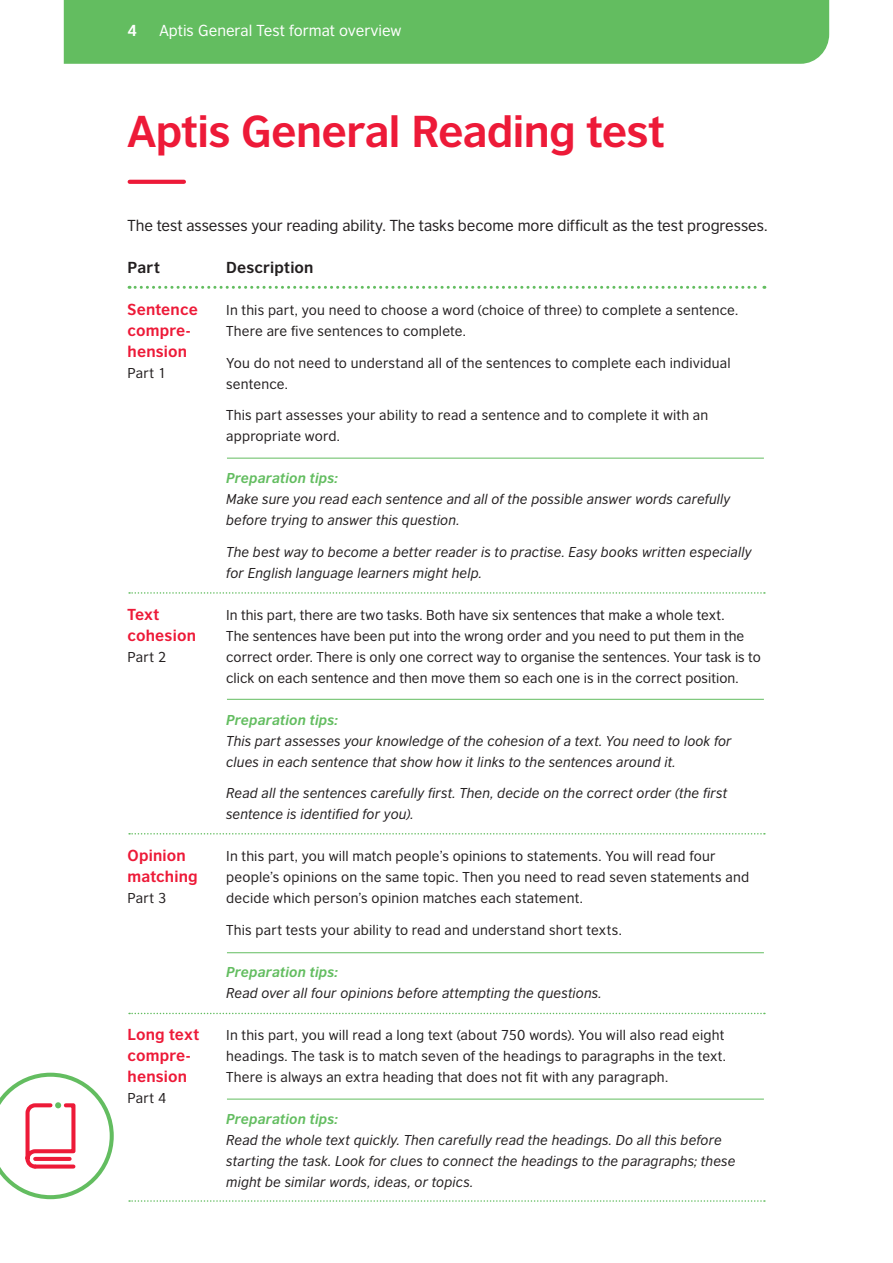
<style>
.page{position:relative;width:893px;height:1263px;background:#fff}
.page>*{position:absolute;margin:0;border:0;box-sizing:border-box;transform-origin:0 0}
.t1{font:700 42px "British Council Sans";letter-spacing:-.015em;color:#ed1a38}
.t2{font:15px "British Council Sans";letter-spacing:-.005em;color:#231f20}
.t3{font:700 15px/21px "British Council Sans";letter-spacing:.01em;color:#ed1a38}
.t4{font:15px "British Council Sans";color:#fff}
.t5{font:700 15px "British Council Sans";letter-spacing:.01em;color:#231f20}
.t6{font:700 15px "British Council Sans";color:#fff}
.t7{font:13.5px/21px "British Council Sans";letter-spacing:.01em;color:#231f20}
.t8{font:italic 13.5px/21px "British Council Sans";letter-spacing:.01em;color:#231f20}
.t9{font:italic 700 13.5px "British Council Sans";letter-spacing:.015em;color:#63bd60}
</style>
<div class="page">
<div style="left:64px;top:0;width:765px;height:64px;background:#63bd60"></div>
<svg style="left:130px;top:180px;width:54px;height:4px"></svg>
<svg style="left:129px;top:286px;width:636px;height:3px"></svg>
<svg style="left:129px;top:592px;width:636px;height:2px"></svg>
<svg style="left:129px;top:833px;width:636px;height:1px"></svg>
<svg style="left:129px;top:1013px;width:636px;height:1px"></svg>
<svg style="left:129px;top:1200px;width:636px;height:2px"></svg>
<svg style="left:0;top:1073px;width:114px;height:126px"></svg>
<hr style="left:227px;top:458px;width:537px;height:1px;background:#63bd60">
<hr style="left:227px;top:699px;width:537px;height:1px;background:#63bd60">
<hr style="left:227px;top:952px;width:537px;height:1px;background:#63bd60">
<hr style="left:227px;top:1099px;width:537px;height:1px;background:#63bd60">
<p class="t6" style="left:128px;top:17px;width:11px">4</p>
<p class="t4" style="left:159px;top:18px;width:243px">Aptis General Test format overview</p>
<h1 class="t1" style="left:128px;top:94px;width:539px">Aptis General Reading test</h1>
<p class="t2" style="left:128px;top:213px;width:642px">The test assesses your reading ability. The tasks become more difficult as the test progresses.</p>
<p class="t5" style="left:128px;top:254px;width:34px">Part</p>
<p class="t3" style="left:128px;top:297px;width:72px">Sentence compre&shy;hension</p>
<p class="t7" style="left:128px;top:361px;width:40px">Part 1</p>
<p class="t3" style="left:128px;top:602px;width:70px">Text cohesion</p>
<p class="t7" style="left:128px;top:645px;width:40px">Part 2</p>
<p class="t3" style="left:128px;top:843px;width:72px">Opinion matching</p>
<p class="t7" style="left:128px;top:886px;width:40px">Part 3</p>
<p class="t3" style="left:128px;top:1022px;width:73px">Long text compre&shy;hension</p>
<p class="t7" style="left:128px;top:1086px;width:40px">Part 4</p>
<p class="t5" style="left:226px;top:254px;width:89px">Description</p>
<p class="t7" style="left:226px;top:298px;width:514px">In this part, you need to choose a word (choice of three) to complete a sentence.<br>There are five sentences to complete.</p>
<p class="t7" style="left:226px;top:351px;width:506px">You do not need to understand all of the sentences to complete each individual sentence.</p>
<p class="t7" style="left:226px;top:403px;width:484px">This part assesses your ability to read a sentence and to complete it with an appropriate word.</p>
<p class="t9" style="left:226px;top:466px;width:113px">Preparation tips:</p>
<p class="t8" style="left:226px;top:487px;width:506px">Make sure you read each sentence and all of the possible answer words carefully before trying to answer this question.</p>
<p class="t8" style="left:226px;top:540px;width:527px">The best way to become a better reader is to practise. Easy books written especially for English language learners might help.</p>
<p class="t7" style="left:226px;top:603px;width:536px">In this part, there are two tasks. Both have six sentences that make a whole text.<br>The sentences have been put into the wrong order and you need to put them in the correct order. There is only one correct way to organise the sentences. Your task is to click on each sentence and then move them so each one is in the correct position.</p>
<p class="t9" style="left:226px;top:708px;width:113px">Preparation tips:</p>
<p class="t8" style="left:226px;top:729px;width:507px">This part assesses your knowledge of the cohesion of a text. You need to look for clues in each sentence that show how it links to the sentences around it.</p>
<p class="t8" style="left:226px;top:781px;width:503px">Read all the sentences carefully first. Then, decide on the correct order (the first sentence is identified for you).</p>
<p class="t7" style="left:226px;top:844px;width:524px">In this part, you will match people’s opinions to statements. You will read four people’s opinions on the same topic. Then you need to read seven statements and decide which person’s opinion matches each statement.</p>
<p class="t7" style="left:226px;top:918px;width:397px">This part tests your ability to read and understand short texts.</p>
<p class="t9" style="left:226px;top:960px;width:113px">Preparation tips:</p>
<p class="t8" style="left:226px;top:981px;width:377px">Read over all four opinions before attempting the questions.</p>
<p class="t7" style="left:226px;top:1023px;width:501px">In this part, you will read a long text (about 750 words). You will also read eight headings. The task is to match seven of the headings to paragraphs in the text.<br>There is always an extra heading that does not fit with any paragraph.</p>
<p class="t9" style="left:226px;top:1107px;width:113px">Preparation tips:</p>
<p class="t8" style="left:226px;top:1128px;width:511px">Read the whole text quickly. Then carefully read the headings. Do all this before starting the task. Look for clues to connect the headings to the paragraphs; these might be similar words, ideas, or topics.</p>
</div>
